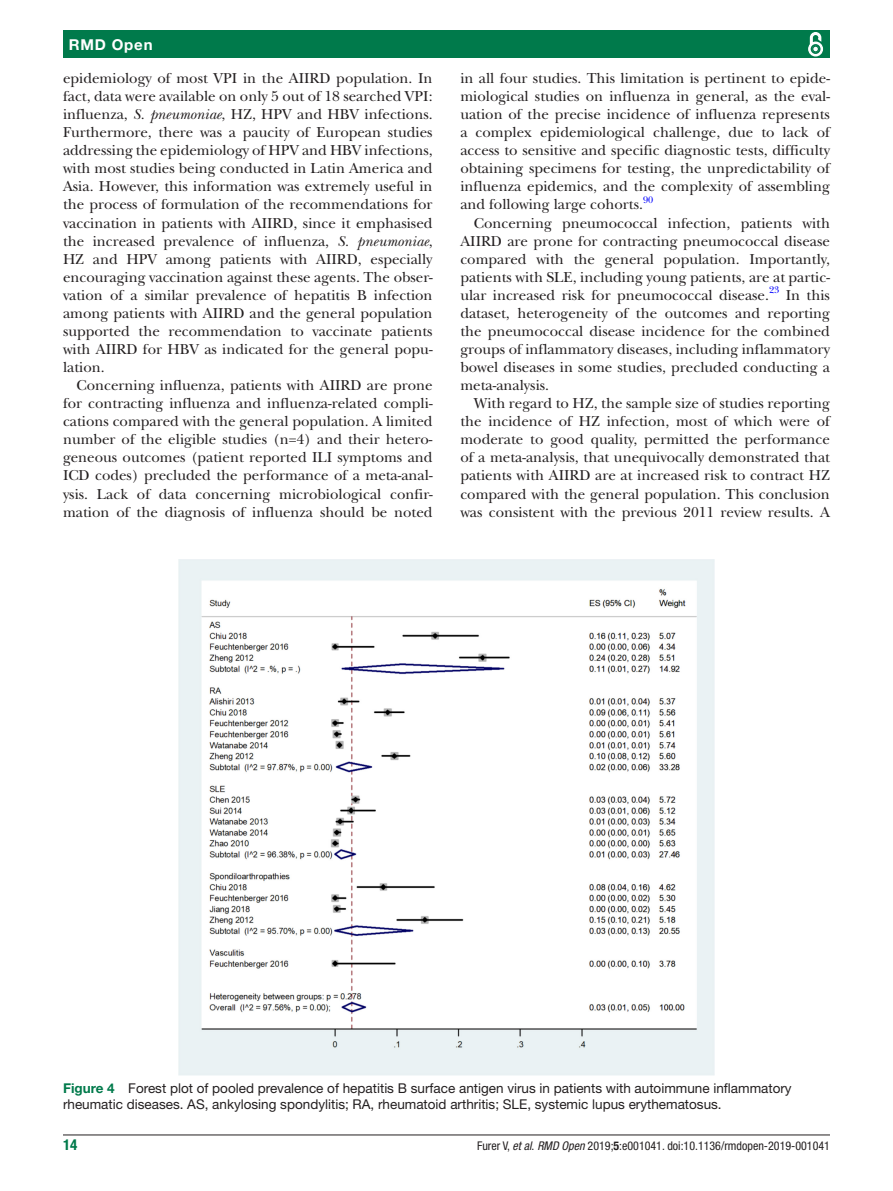
<style>
.page{position:relative;width:893px;height:1191px;background:#fff}
.page>*{position:absolute;margin:0;border:0;box-sizing:border-box;transform-origin:0 0}
.t1{font:15px/18px "New Baskerville";color:#231f20;text-align:justify}
.t2{font:700 15px "Helvetica Neue LT Std";letter-spacing:.055em;color:#fff}
.t3{font:700 condensed 15px "Helvetica Neue LT Std";color:#007a4b}
.t4{font:13.5px/16.2px "Helvetica Neue LT Std";color:#231f20}
.t5{font:condensed 12px "Helvetica Neue LT Std";color:#231f20}
.t6{font:9.9px "New Baskerville";color:#00f}
.s1{font-style:italic}
.s2{font-weight:700;color:#007a4b}
.s3{font-weight:700}
</style>
<div class="page">
<hr style="left:63px;top:1134px;width:767px;height:1px;background:#231f20">
<div style="left:63px;top:31px;width:767px;height:27px;background:#007a4b"></div>
<svg style="left:808px;top:32px;width:16px;height:25px"></svg>
<div style="left:812px;top:45px;width:7px;height:8px;border:1px solid #007a4b;border-radius:50%"></div>
<img style="left:178px;top:560px;width:537px;height:515px">
<p class="t2" style="left:69px;top:35px;width:85px">RMD Open</p>
<p class="t1" style="left:63px;top:69px;width:371px">epidemiology of most VPI in the AIIRD population. In fact, data were available on only 5 out of 18 searched VPI: influenza, <span class="s1">S. pneumoniae</span>, HZ, HPV and HBV infections.<br>Furthermore, there was a paucity of European studies addressing the epidemiology of HPV and HBV infections, with most studies being conducted in Latin America and Asia. However, this information was extremely useful in the process of formulation of the recommendations for vaccination in patients with AIIRD, since it emphasised the increased prevalence of influenza, <span class="s1">S. pneumoniae</span>, HZ and HPV among patients with AIIRD, especially encouraging vaccination against these agents. The obser&shy;vation of a similar prevalence of hepatitis B infection among patients with AIIRD and the general population supported the recommendation to vaccinate patients with AIIRD for HBV as indicated for the general popu&shy;lation.</p>
<p class="t1" style="left:63px;top:376px;width:371px;text-indent:14px">Concerning influenza, patients with AIIRD are prone for contracting influenza and influenza-related compli&shy;cations compared with the general population. A limited number of the eligible studies (n=4) and their hetero&shy;geneous outcomes (patient reported ILI symptoms and ICD codes) precluded the performance of a meta-anal&shy;ysis. Lack of data concerning microbiological confir&shy;mation of the diagnosis of influenza should be noted</p>
<p class="t1" style="left:460px;top:69px;width:371px">in all four studies. This limitation is pertinent to epide&shy;miological studies on influenza in general, as the eval&shy;uation of the precise incidence of influenza represents a complex epidemiological challenge, due to lack of access to sensitive and specific diagnostic tests, difficulty obtaining specimens for testing, the unpredictability of influenza epidemics, and the complexity of assembling and following large cohorts.</p>
<p class="t6" style="left:643px;top:194px;width:12px">90</p>
<p class="t1" style="left:460px;top:214px;width:371px;text-indent:14px">Concerning pneumococcal infection, patients with AIIRD are prone for contracting pneumococcal disease compared with the general population. Importantly, patients with SLE, including young patients, are at partic&shy;ular increased risk for pneumococcal disease.<sup>23</sup> In this dataset, heterogeneity of the outcomes and reporting the pneumococcal disease incidence for the combined groups of inflammatory diseases, including inflammatory bowel diseases in some studies, precluded conducting a meta-analysis.</p>
<p class="t1" style="left:460px;top:394px;width:371px;text-indent:14px">With regard to HZ, the sample size of studies reporting the incidence of HZ infection, most of which were of moderate to good quality, permitted the performance of a meta-analysis, that unequivocally demonstrated that patients with AIIRD are at increased risk to contract HZ compared with the general population. This conclusion was consistent with the previous 2011 review results. A</p>
<p class="t4" style="left:63px;top:1080px;width:730px"><span class="s2">Figure 4</span> Forest plot of pooled prevalence of hepatitis B surface antigen virus in patients with autoimmune inflammatory rheumatic diseases. AS, ankylosing spondylitis; RA, rheumatoid arthritis; SLE, systemic lupus erythematosus.</p>
<p class="t3" style="left:63px;top:1135px;width:16px">14</p>
<p class="t5" style="left:477px;top:1138px;width:354px">Furer V, <span class="s1">et al</span>. <span class="s1">RMD Open</span> 2019;<span class="s3">5</span>:e001041. doi:10.1136/rmdopen-2019-001041</p>
</div>
